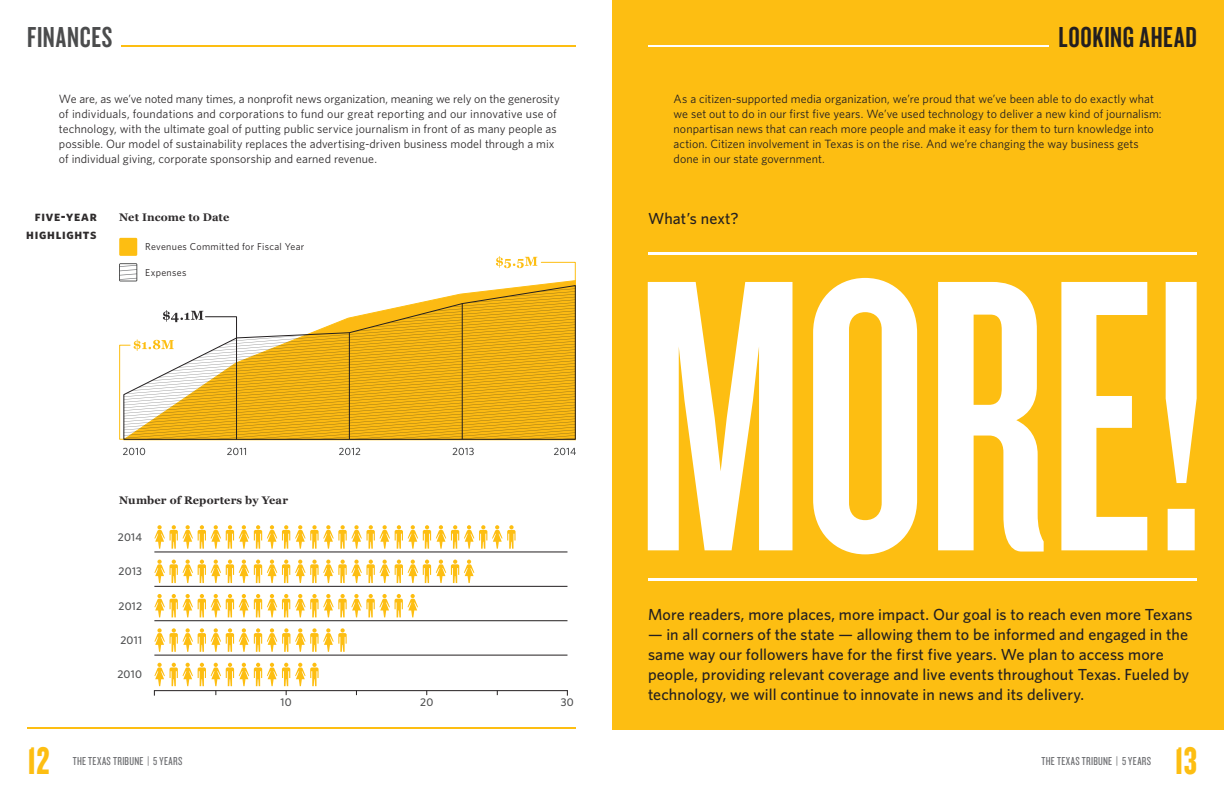
<style>
.page{position:relative;width:1224px;height:792px;background:#fff}
.page>*{position:absolute;margin:0;border:0;box-sizing:border-box;transform-origin:0 0}
.t1{font:403px "Knockout HTF47 Bantamweight";color:#fff}
.t2{font:40px "Knockout HTF68 Full Featherwt";color:#fdbe12}
.t3{font:30px "Knockout HTF48 Featherweight";letter-spacing:.025em;color:#231f20}
.t4{font:30px "Knockout HTF48 Featherweight";letter-spacing:.025em;color:#4b4c4d}
.t5{font:500 16px/20px "Whitney";letter-spacing:.005em;color:#231f20}
.t6{font:14px/18px "Whitney Bold SC";letter-spacing:.05em;color:#2e2b2c;text-align:right}
.t7{font:12px/15px "Whitney";letter-spacing:.005em;color:#2e2b2c}
.t8{font:12px/15px "Whitney";letter-spacing:.005em;color:#231f20}
.t9{font:12px "Knockout HTF28 Junior Featherwt";letter-spacing:.03em;color:#6c6d70}
.t10{font:500 11.2px "Whitney";letter-spacing:.02em;color:#4b4c4d}
.t11{font:700 11px "Georgia";letter-spacing:.01em;color:#2e2b2c}
.t12{font:10px "Whitney";letter-spacing:.03em;color:#231f20}
</style>
<div class="page">
<div style="left:612px;top:0;width:612px;height:729px;background:#fdbe12"></div>
<hr style="left:648px;top:578px;width:549px;height:2px;background:#fff">
<hr style="left:648px;top:252px;width:549px;height:2px;background:#fff">
<hr style="left:27px;top:728px;width:549px;height:1px;background:#fdbe12">
<hr style="left:648px;top:46px;width:400px;height:1px;background:#fff">
<svg style="left:123px;top:448px;width:22px;height:7px"></svg>
<svg style="left:227px;top:448px;width:19px;height:7px"></svg>
<svg style="left:339px;top:448px;width:21px;height:7px"></svg>
<svg style="left:453px;top:448px;width:21px;height:7px"></svg>
<svg style="left:554px;top:448px;width:22px;height:7px"></svg>
<hr style="left:122px;top:46px;width:454px;height:1px;background:#fdbe12">
<svg style="left:119px;top:238px;width:457px;height:203px"></svg>
<hr style="left:154px;top:552px;width:413px;height:1px;background:#231f20">
<svg style="left:154px;top:525px;width:362px;height:24px"></svg>
<hr style="left:154px;top:655px;width:413px;height:1px;background:#231f20">
<hr style="left:154px;top:690px;width:413px;height:1px;background:#231f20">
<svg style="left:154px;top:628px;width:193px;height:24px"></svg>
<svg style="left:154px;top:663px;width:165px;height:32px"></svg>
<hr style="left:154px;top:586px;width:413px;height:1px;background:#231f20">
<svg style="left:154px;top:560px;width:320px;height:23px"></svg>
<hr style="left:154px;top:620px;width:413px;height:1px;background:#231f20">
<svg style="left:154px;top:594px;width:264px;height:23px"></svg>
<h3 class="t4" style="left:27px;top:22px;width:87px">FINANCES</h3>
<p class="t7" style="left:59px;top:91px;width:502px">We are, as we’ve noted many times, a nonprofit news organization, meaning we rely on the generosity of individuals, foundations and corporations to fund our great reporting and our innovative use of technology, with the ultimate goal of putting public service journalism in front of as many people as possible. Our model of sustainability replaces the advertising-driven business model through a mix of individual giving, corporate sponsorship and earned revenue.</p>
<p class="t6" style="left:26px;top:207px;width:72px">five-year highlights</p>
<p class="t11" style="left:119px;top:209px;width:112px">Net Income to Date</p>
<p class="t12" style="left:145px;top:241px;width:161px">Revenues Committed for Fiscal Year</p>
<p class="t12" style="left:145px;top:267px;width:43px">Expenses</p>
<p class="t11" style="left:119px;top:492px;width:170px">Number of Reporters by Year</p>
<p class="t10" style="left:118px;top:530px;width:26px">2014</p>
<p class="t10" style="left:119px;top:565px;width:25px">2013</p>
<p class="t10" style="left:119px;top:599px;width:25px">2012</p>
<p class="t10" style="left:120px;top:633px;width:23px">2011</p>
<p class="t10" style="left:117px;top:668px;width:26px">2010</p>
<p class="t10" style="left:281px;top:696px;width:13px">10</p>
<p class="t10" style="left:420px;top:696px;width:15px">20</p>
<p class="t10" style="left:561px;top:696px;width:15px">30</p>
<h3 class="t3" style="left:1058px;top:22px;width:140px">LOOKING AHEAD</h3>
<p class="t8" style="left:674px;top:91px;width:490px">As a citizen-supported media organization, we’re proud that we’ve been able to do exactly what we set out to do in our first five years. We’ve used technology to deliver a new kind of journalism: nonpartisan news that can reach more people and make it easy for them to turn knowledge into action. Citizen involvement in Texas is on the rise. And we’re changing the way business gets done in our state government.</p>
<h3 class="t5" style="left:648px;top:208px;width:92px">What’s next?</h3>
<h1 class="t1" style="left:635px;top:217px;width:576px">MORE!</h1>
<h3 class="t5" style="left:648px;top:604px;width:546px">More readers, more places, more impact. Our goal is to reach even more Texans</h3>
<p class="t5" style="left:648px;top:624px;width:543px">— in all corners of the state — allowing them to be informed and engaged in the same way our followers have for the first five years. We plan to access more people, providing relevant coverage and live events throughout Texas. Fueled by technology, we will continue to innovate in news and its delivery.</p>
<h2 class="t2" style="left:27px;top:741px;width:24px">12</h2>
<p class="t9" style="left:73px;top:755px;width:111px">THE TEXAS TRIBUNE | 5 YEARS</p>
<p class="t9" style="left:1042px;top:755px;width:111px">THE TEXAS TRIBUNE | 5 YEARS</p>
<h2 class="t2" style="left:1174px;top:741px;width:24px">13</h2>
</div>
